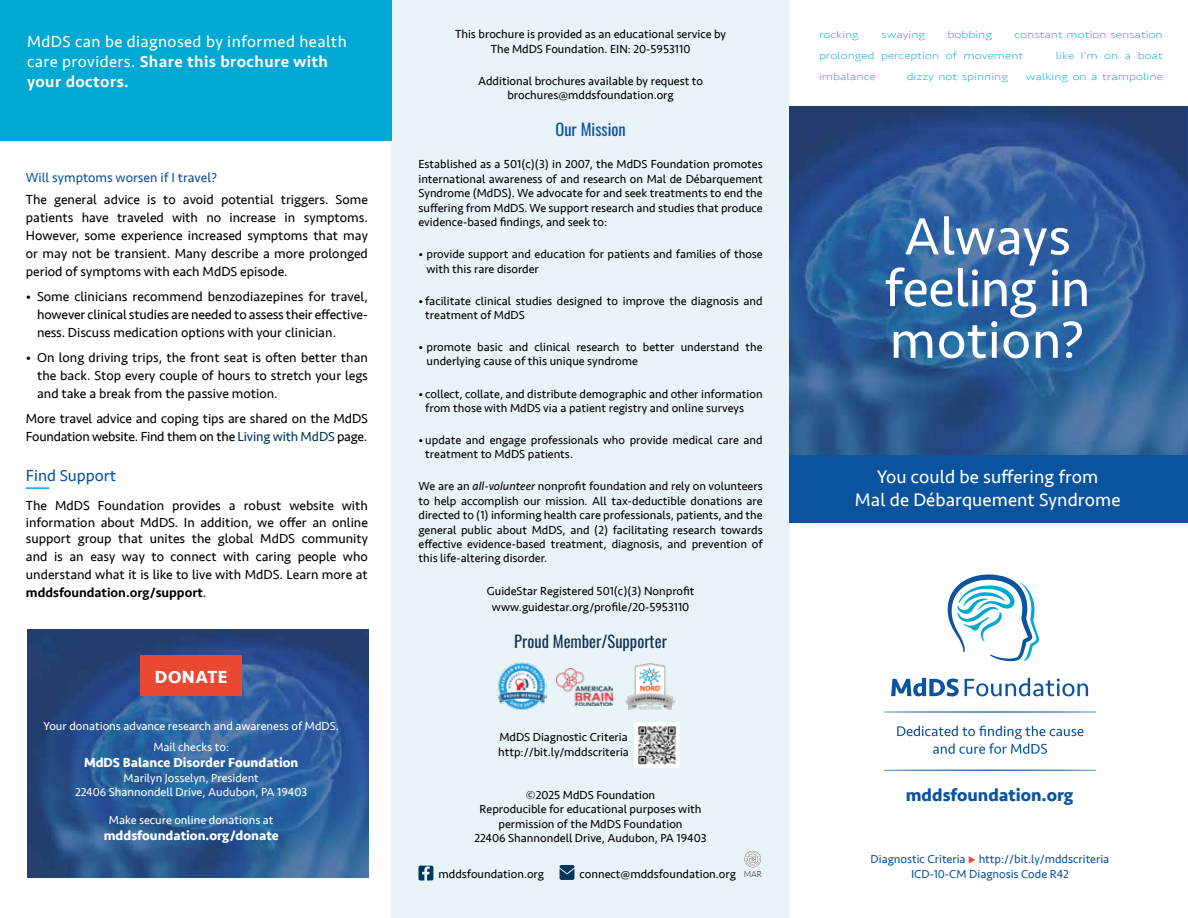
<style>
.page{position:relative;width:1188px;height:918px;background:#fff}
.page>*{position:absolute;margin:0;border:0;box-sizing:border-box;transform-origin:0 0}
.t1{font:54px/51.8px "Seravek";color:#fff;text-align:center}
.t2{font:18.75px/22.5px "Seravek";letter-spacing:.005em;color:#fff;text-align:center}
.t3{font:700 18px "Seravek";color:#0b539f}
.t4{font:700 18px "Seravek";letter-spacing:.025em;color:#fff}
.t5{font:16.5px/19.8px "Seravek";letter-spacing:.025em;color:#fff}
.t6{font:16.5px "Oswald";color:#143558}
.t7{font:16.5px "Seravek";color:#0b539f}
.t8{font:16.5px "Oswald";color:#0b539f}
.t9{font:13.5px/18px "Seravek";color:#000;text-align:justify}
.t10{font:700 13.5px "Seravek";color:#fff}
.t11{font:13.5px "Seravek";color:#0b539f}
.t12{font:12px/14.4px "Seravek";color:#000}
.t13{font:12px/21.1px "Seravek";color:#fff;text-align:center}
.t14{font:12px/14.4px "Seravek";color:#10549f;text-align:center}
.t15{font:200 10.2px/21px "Seravek";color:#00a8d4;scale:1.32 1}
.t16{font:200 9px "Seravek";color:#000}
.s1{font-weight:500}
.s2{color:#00355c}
.s3{font-style:italic}
.s4{color:#eb4834}
</style>
<div class="page">
<div style="left:392px;top:0;width:398px;height:918px;background:#e8f4f8"></div>
<svg style="left:418px;top:866px;width:15px;height:14px"></svg>
<div style="left:560px;top:865px;width:14px;height:15px;background:#00355c;border-radius:2px"></div>
<svg style="left:560px;top:868px;width:14px;height:7px"></svg>
<hr style="left:26px;top:487px;width:23px;height:2px;background:#00a8d4">
<div style="left:0;top:0;width:392px;height:140px;background:#00a8d4"></div>
<img style="left:790px;top:107px;width:398px;height:349px">
<img style="left:27px;top:629px;width:342px;height:249px">
<div style="left:141px;top:655px;width:101px;height:40px;background:#eb4834"></div>
<img style="left:557px;top:668px;width:56px;height:38px">
<img style="left:498px;top:662px;width:48px;height:48px">
<img style="left:625px;top:663px;width:50px;height:47px">
<svg style="left:744px;top:850px;width:17px;height:18px"></svg>
<svg style="left:745px;top:851px;width:16px;height:16px"></svg>
<img style="left:634px;top:723px;width:45px;height:45px">
<svg style="left:897px;top:726px;width:186px;height:28px"></svg>
<svg style="left:884px;top:711px;width:212px;height:2px"></svg>
<svg style="left:884px;top:770px;width:212px;height:1px"></svg>
<svg style="left:891px;top:678px;width:68px;height:18px"></svg>
<svg style="left:965px;top:678px;width:123px;height:18px"></svg>
<svg style="left:948px;top:574px;width:91px;height:87px"></svg>
<div style="left:790px;top:456px;width:398px;height:67px;background:#0b539f"></div>
<h3 class="t5" style="left:27px;top:33px;width:321px">MdDS can be diagnosed by informed health care providers. <span class="s1">Share this brochure with your doctors.</span></h3>
<p class="t11" style="left:26px;top:172px;width:193px">Will symptoms worsen if I travel?</p>
<p class="t9" style="left:26px;top:192px;width:344px">The general advice is to avoid potential triggers. Some patients have traveled with no increase in symptoms.<br>However, some experience increased symptoms that may or may not be transient. Many describe a more prolonged period of symptoms with each MdDS episode.</p>
<p class="t9" style="left:37px;top:288px;width:332px;text-indent:-11px">• Some clinicians recommend benzodiazepines for travel, however clinical studies are needed to assess their effective&shy;ness. Discuss medication options with your clinician.</p>
<p class="t9" style="left:37px;top:349px;width:332px;text-indent:-11px">• On long driving trips, the front seat is often better than the back. Stop every couple of hours to stretch your legs and take a break from the passive motion.</p>
<p class="t9" style="left:26px;top:410px;width:343px">More travel advice and coping tips are shared on the MdDS<br>Foundation website. Find them on the <span class="s2">Living with MdDS</span> page.</p>
<h3 class="t7" style="left:26px;top:468px;width:92px">Find Support</h3>
<p class="t9" style="left:26px;top:499px;width:344px;line-height:16.2px">The MdDS Foundation provides a robust website with information about MdDS. In addition, we offer an online support group that unites the global MdDS community</p>
<p class="t9" style="left:26px;top:548px;width:343px">and is an easy way to connect with caring people who understand what it is like to live with MdDS. Learn more at <span class="s1">mddsfoundation.org/support</span>.</p>
<h3 class="t4" style="left:155px;top:670px;width:74px">DONATE</h3>
<p class="t13" style="left:44px;top:716px;width:297px">Your donations advance research and awareness of MdDS.<br>Mail checks to:</p>
<p class="t10" style="left:84px;top:758px;width:216px">MdDS Balance Disorder Foundation</p>
<p class="t13" style="left:75px;top:771px;width:234px;line-height:14.4px">Marilyn Josselyn, President<br>22406 Shannondell Drive, Audubon, PA 19403</p>
<p class="t13" style="left:109px;top:810px;width:166px">Make secure online donations at</p>
<p class="t10" style="left:104px;top:831px;width:177px">mddsfoundation.org/donate</p>
<p class="t12" style="left:455px;top:28px;width:272px;text-align:center">This brochure is provided as an educational service by<br>The MdDS Foundation. EIN: 20-5953110</p>
<p class="t12" style="left:478px;top:74px;width:226px;text-align:center">Additional brochures available by request to brochures@mddsfoundation.org</p>
<h3 class="t8" style="left:555px;top:123px;width:72px">Our Mission</h3>
<p class="t12" style="left:418px;top:158px;width:346px;text-align:justify">Established as a 501(c)(3) in 2007, the MdDS Foundation promotes international awareness of and research on Mal de Débarquement Syndrome (MdDS). We advocate for and seek treatments to end the suffering from MdDS. We support research and studies that produce evidence-based findings, and seek to:</p>
<p class="t12" style="left:426px;top:248px;width:338px;text-indent:-8px">• provide support and education for patients and families of those with this rare disorder</p>
<p class="t12" style="left:425px;top:294px;width:339px;text-indent:-7px">• facilitate clinical studies designed to improve the diagnosis and treatment of MdDS</p>
<p class="t12" style="left:426px;top:341px;width:338px;text-indent:-8px">• promote basic and clinical research to better understand the underlying cause of this unique syndrome</p>
<p class="t12" style="left:425px;top:387px;width:339px;text-indent:-7px">• collect, collate, and distribute demographic and other information from those with MdDS via a patient registry and online surveys</p>
<p class="t12" style="left:425px;top:434px;width:339px;text-indent:-7px">• update and engage professionals who provide medical care and treatment to MdDS patients.</p>
<p class="t12" style="left:419px;top:480px;width:346px;text-align:justify">We are an <span class="s3">all-volunteer</span> nonprofit foundation and rely on volunteers to help accomplish our mission. All tax-deductible donations are directed to (1) informing health care professionals, patients, and the general public about MdDS, and (2) facilitating research towards effective evidence-based treatment, diagnosis, and prevention of this life-altering disorder.</p>
<p class="t12" style="left:487px;top:582px;width:209px;line-height:16.2px;text-align:center">GuideStar Registered 501(c)(3) Nonprofit www.guidestar.org/profile/20-5953110</p>
<h3 class="t6" style="left:514px;top:635px;width:154px">Proud Member/Supporter</h3>
<p class="t12" style="left:498px;top:731px;width:132px">MdDS Diagnostic Criteria http://bit.ly/mddscriteria</p>
<p class="t12" style="left:475px;top:788px;width:234px;text-align:center">©2025 MdDS Foundation<br>Reproducible for educational purposes with permission of the MdDS Foundation<br>22406 Shannondell Drive, Audubon, PA 19403</p>
<p class="t12" style="left:439px;top:867px;width:107px">mddsfoundation.org</p>
<p class="t12" style="left:580px;top:867px;width:158px">connect@mddsfoundation.org</p>
<p class="t16" style="left:744px;top:869px;width:20px">MAR</p>
<p class="t15" style="left:819px;top:24px;width:32px">rocking</p>
<p class="t15" style="left:881px;top:24px;width:35px">swaying</p>
<p class="t15" style="left:948px;top:24px;width:35px">bobbing</p>
<p class="t15" style="left:819px;top:24px;width:262px;text-indent:195px">constant motion sensation prolonged perception of movement</p>
<p class="t15" style="left:1056px;top:45px;width:83px">like I’m on a boat</p>
<p class="t15" style="left:819px;top:66px;width:44px">imbalance</p>
<p class="t15" style="left:907px;top:66px;width:78px">dizzy not spinning</p>
<p class="t15" style="left:1026px;top:66px;width:105px">walking on a trampoline</p>
<h1 class="t1" style="left:884px;top:214px;width:208px">Always feeling in motion?</h1>
<h2 class="t2" style="left:855px;top:466px;width:267px">You could be suffering from<br>Mal de Débarquement Syndrome</h2>
<h3 class="t3" style="left:906px;top:788px;width:169px">mddsfoundation.org</h3>
<p class="t14" style="left:871px;top:853px;width:240px">Diagnostic Criteria <span class="s4">◆</span> http://bit.ly/mddscriteria<br>ICD-10-CM Diagnosis Code R42</p>
</div>
